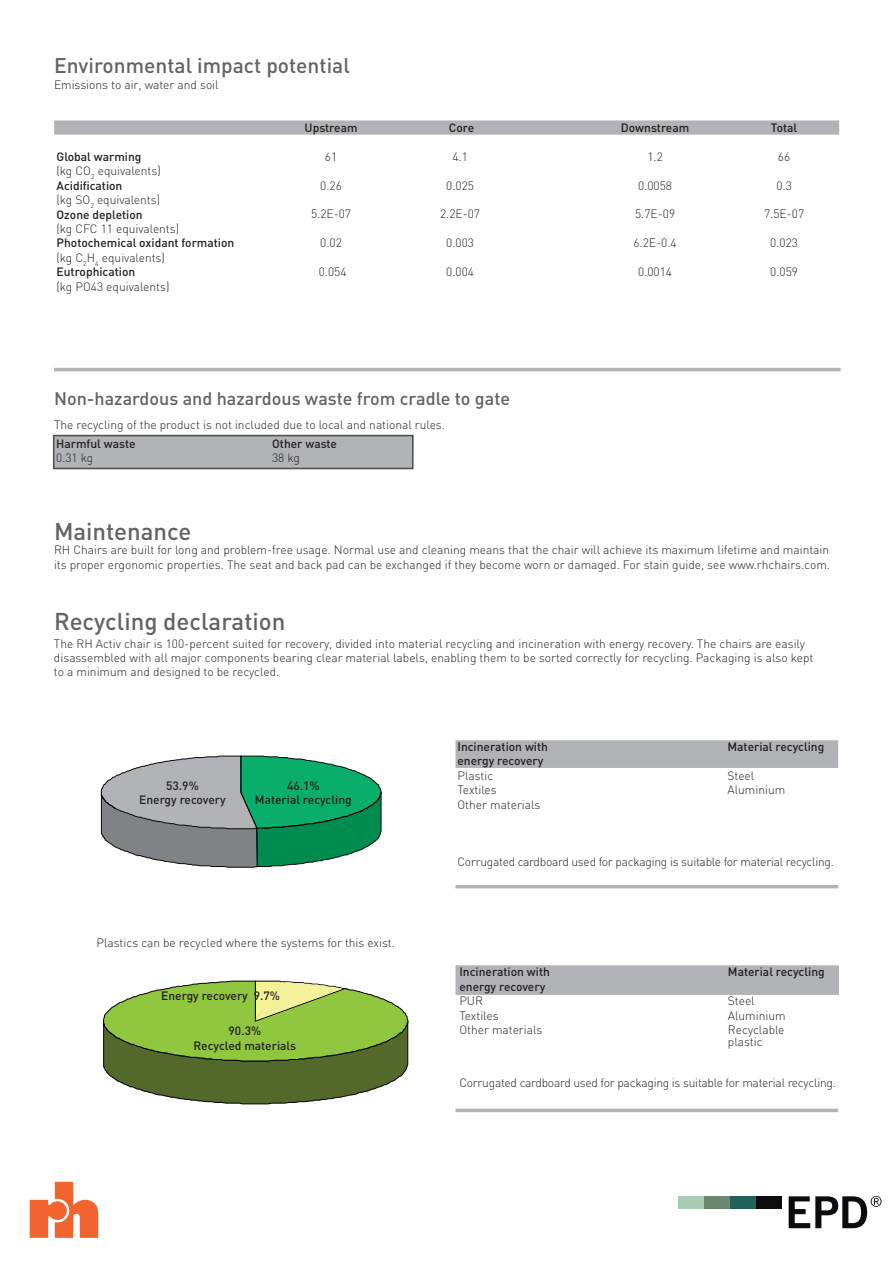
<style>
.page{position:relative;width:893px;height:1263px;background:#fff}
.page>*{position:absolute;margin:0;border:0;box-sizing:border-box;transform-origin:0 0}
.t1{font:500 24px "DIN";color:#636366}
.t2{font:500 21px "DIN";color:#636366}
.t3{font:500 18px "DIN";color:#636366}
.t4{font:300 12px/14.4px "DIN";color:#231f20}
.t5{font:500 12px/14.4px "DIN";color:#231f20;text-align:center}
.t6{font:300 12px "DIN";letter-spacing:-.02em;color:#231f20}
.s1{font-weight:300}
</style>
<div class="page">
<svg style="left:101px;top:755px;width:281px;height:113px;background:#6ca890"></svg>
<div style="left:455px;top:740px;width:383px;height:28px;background:#b2b3b7;border:2px solid #b2b3b7"></div>
<div style="left:53px;top:435px;width:361px;height:34px;background:#b2b3b7;border:2px solid #4b4c4d"></div>
<div style="left:54px;top:120px;width:785px;height:15px;background:#b2b3b7;border:2px solid #b2b3b7"></div>
<hr style="left:54px;top:368px;width:787px;height:3px;background:#b2b3b7">
<hr style="left:455px;top:885px;width:383px;height:3px;background:#b2b3b7">
<div style="left:455px;top:965px;width:384px;height:30px;background:#b2b3b7;border:2px solid #b2b3b7"></div>
<svg style="left:455px;top:1108px;width:383px;height:4px;background:#bebec2"></svg>
<svg style="left:30px;top:1182px;width:68px;height:56px"></svg>
<div style="left:730px;top:1196px;width:26px;height:13px;background:#226157"></div>
<div style="left:704px;top:1196px;width:26px;height:13px;background:#6c8871"></div>
<div style="left:678px;top:1196px;width:26px;height:13px;background:#a8ccb3"></div>
<div style="left:756px;top:1196px;width:26px;height:13px;background:#0e0b10"></div>
<svg style="left:789px;top:1196px;width:92px;height:32px"></svg>
<svg style="left:103px;top:980px;width:305px;height:124px;background:#8bab56"></svg>
<h2 class="t2" style="left:54px;top:52px;width:297px">Environmental impact potential</h2>
<p class="t4" style="left:54px;top:77px;width:166px">Emissions to air, water and soil</p>
<p class="t5" style="left:57px;top:149px;width:106px;text-align:left">Global warming<br><span class="s1">(kg CO</span><sub>2</sub> <span class="s1">equivalents)<br></span>Acidification<br><span class="s1">(kg SO</span><sub>2</sub> <span class="s1">equivalents)<br></span>Ozone depletion</p>
<p class="t4" style="left:57px;top:221px;width:124px">(kg CFC 11 equivalents)</p>
<p class="t5" style="left:57px;top:235px;width:179px;text-align:left">Photochemical oxidant formation <span class="s1">(kg C</span><sub>2</sub><span class="s1">H</span><sub>4</sub> <span class="s1">equivalents)<br></span>Eutrophication</p>
<p class="t4" style="left:57px;top:279px;width:114px">(kg PO43 equivalents)</p>
<p class="t5" style="left:305px;top:120px;width:54px">Upstream</p>
<p class="t5" style="left:449px;top:120px;width:27px">Core</p>
<p class="t5" style="left:621px;top:120px;width:70px">Downstream</p>
<p class="t5" style="left:771px;top:120px;width:28px">Total</p>
<p class="t4" style="left:325px;top:149px;width:14px">61</p>
<p class="t4" style="left:452px;top:149px;width:17px">4.1</p>
<p class="t4" style="left:647px;top:149px;width:17px">1.2</p>
<p class="t4" style="left:778px;top:149px;width:14px">66</p>
<p class="t4" style="left:320px;top:178px;width:23px">0.26</p>
<p class="t4" style="left:446px;top:178px;width:29px">0.025</p>
<p class="t4" style="left:638px;top:178px;width:36px">0.0058</p>
<p class="t4" style="left:776px;top:178px;width:17px">0.3</p>
<p class="t4" style="left:311px;top:207px;width:42px">5.2E-07</p>
<p class="t4" style="left:440px;top:207px;width:42px">2.2E-07</p>
<p class="t4" style="left:635px;top:207px;width:42px">5.7E-09</p>
<p class="t4" style="left:764px;top:207px;width:42px">7.5E-07</p>
<p class="t4" style="left:320px;top:235px;width:23px">0.02</p>
<p class="t4" style="left:446px;top:235px;width:29px">0.003</p>
<p class="t4" style="left:633px;top:235px;width:45px">6.2E-0.4</p>
<p class="t4" style="left:770px;top:235px;width:29px">0.023</p>
<p class="t4" style="left:319px;top:264px;width:29px">0.054</p>
<p class="t4" style="left:446px;top:264px;width:29px">0.004</p>
<p class="t4" style="left:638px;top:264px;width:36px">0.0014</p>
<p class="t4" style="left:770px;top:264px;width:29px">0.059</p>
<h3 class="t3" style="left:54px;top:387px;width:458px">Non-hazardous and hazardous waste from cradle to gate</h3>
<p class="t4" style="left:54px;top:417px;width:393px">The recycling of the product is not included due to local and national rules.</p>
<p class="t5" style="left:56px;top:436px;width:81px">Harmful waste</p>
<p class="t5" style="left:272px;top:436px;width:66px">Other waste</p>
<p class="t4" style="left:56px;top:451px;width:39px">0.31 kg</p>
<p class="t4" style="left:272px;top:451px;width:29px">38 kg</p>
<h1 class="t1" style="left:54px;top:516px;width:139px">Maintenance</h1>
<p class="t4" style="left:54px;top:543px;width:777px">RH Chairs are built for long and problem-free usage. Normal use and cleaning means that the chair will achieve its maximum lifetime and maintain its proper ergonomic properties. The seat and back pad can be exchanged if they become worn or damaged. For stain guide, see www.rhchairs.com.</p>
<h1 class="t1" style="left:54px;top:606px;width:233px">Recycling declaration</h1>
<p class="t4" style="left:54px;top:636px;width:761px">The RH Activ chair is 100-percent suited for recovery, divided into material recycling and incineration with energy recovery. The chairs are easily disassembled with all major components bearing clear material labels, enabling them to be sorted correctly for recycling. Packaging is also kept to a minimum and designed to be recycled.</p>
<p class="t5" style="left:139px;top:778px;width:88px">53.9%<br>Energy recovery</p>
<p class="t5" style="left:255px;top:778px;width:98px">46.1%<br>Material recycling</p>
<p class="t4" style="left:97px;top:935px;width:300px">Plastics can be recycled where the systems for this exist.</p>
<p class="t5" style="left:161px;top:988px;width:120px">Energy recovery 9.7%</p>
<p class="t5" style="left:193px;top:1023px;width:104px">90.3%<br>Recycled materials</p>
<p class="t5" style="left:457px;top:739px;width:92px">Incineration with</p>
<p class="t5" style="left:727px;top:739px;width:98px">Material recycling</p>
<p class="t5" style="left:457px;top:753px;width:87px">energy recovery</p>
<p class="t4" style="left:457px;top:768px;width:37px">Plastic</p>
<p class="t4" style="left:727px;top:768px;width:28px">Steel</p>
<p class="t4" style="left:457px;top:782px;width:41px">Textiles</p>
<p class="t4" style="left:727px;top:782px;width:59px">Aluminium</p>
<p class="t4" style="left:457px;top:797px;width:85px">Other materials</p>
<p class="t6" style="left:457px;top:854px;width:378px">Corrugated cardboard used for packaging is suitable for material recycling.</p>
<p class="t5" style="left:459px;top:964px;width:92px">Incineration with</p>
<p class="t5" style="left:728px;top:964px;width:98px">Material recycling</p>
<p class="t5" style="left:459px;top:979px;width:87px">energy recovery</p>
<p class="t4" style="left:459px;top:993px;width:25px">PUR</p>
<p class="t4" style="left:728px;top:993px;width:28px">Steel</p>
<p class="t4" style="left:459px;top:1008px;width:41px">Textiles</p>
<p class="t4" style="left:728px;top:1008px;width:59px">Aluminium</p>
<p class="t4" style="left:459px;top:1022px;width:85px">Other materials</p>
<p class="t4" style="left:728px;top:1023px;width:58px;line-height:12px">Recyclable plastic</p>
<p class="t6" style="left:459px;top:1076px;width:378px">Corrugated cardboard used for packaging is suitable for material recycling.</p>
</div>
